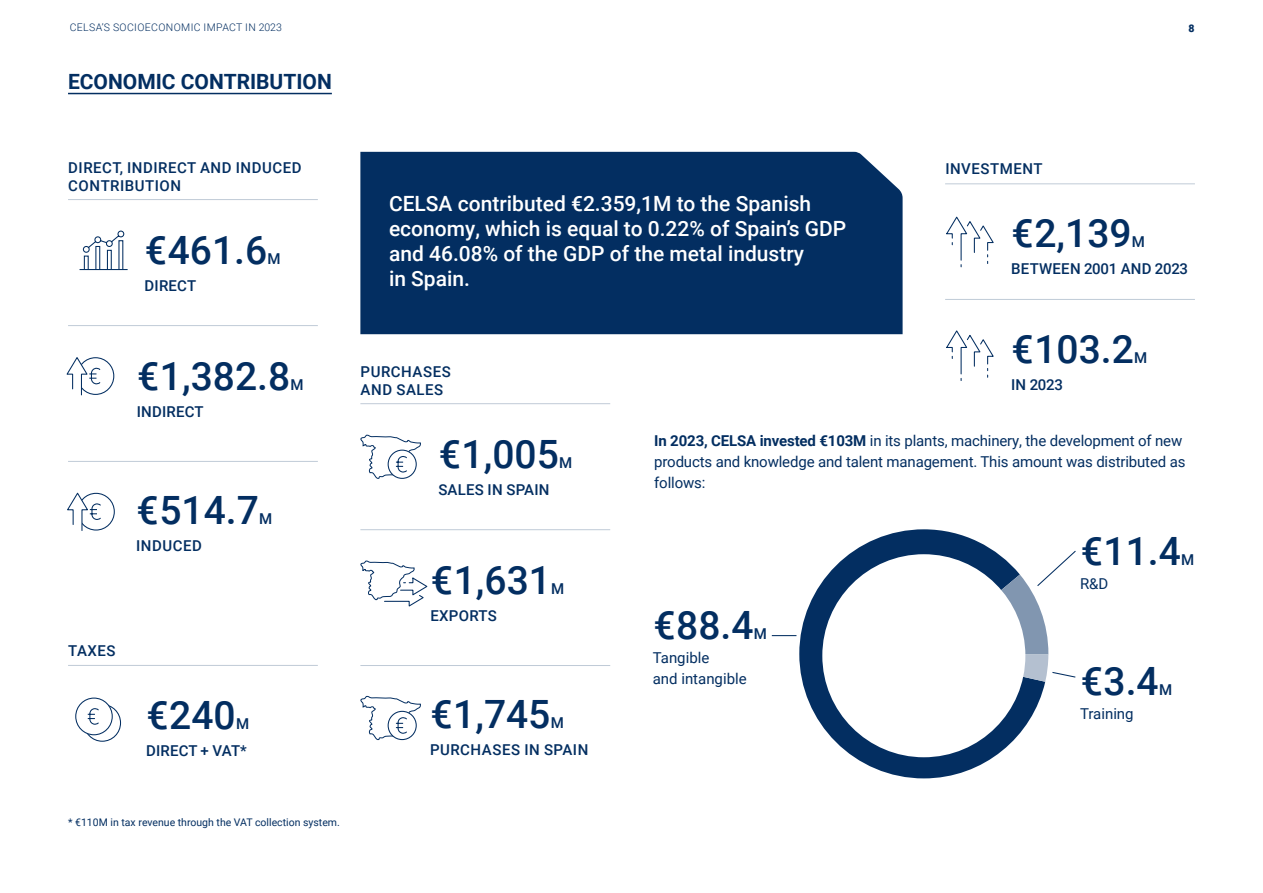
<style>
.page{position:relative;width:1263px;height:893px;background:#fff}
.page>*{position:absolute;margin:0;border:0;box-sizing:border-box;transform-origin:0 0}
.t1{font:500 39px "Roboto";color:#032e61}
.Paràgraf_destacat{font:500 21px/25.2px "Roboto";color:#fff}
.T2{font:700 21px "Roboto";color:#032e61}
.text_corregut{font:15px/21px "Roboto";letter-spacing:-.01em;color:#032e61}
.T5{font:500 15px/18px "Roboto";letter-spacing:.035em;color:#032e61}
.T5-2{font:500 15px "Roboto";letter-spacing:.015em;color:#032e61}
.Notes{font:10.5px "Roboto";color:#032e61}
.t2{font:300 10.5px "Roboto";letter-spacing:.035em;color:#032e61}
.t3{font:900 10.5px "Roboto";color:#032e61}
.s1{font-weight:700}
</style>
<div class="page">
<div style="left:360px;top:152px;width:542px;height:182px;background:#032e61"></div>
<div style="left:84px;top:704px;width:37px;height:38px;border:1px solid #032e61;border-radius:50%"></div>
<hr style="left:68px;top:199px;width:250px;height:1px;background:#c0cbd7">
<hr style="left:360px;top:403px;width:250px;height:1px;background:#c0cbd7">
<hr style="left:945px;top:183px;width:250px;height:1px;background:#c0cbd7">
<hr style="left:68px;top:665px;width:250px;height:1px;background:#c0cbd7">
<hr style="left:68px;top:325px;width:250px;height:1px;background:#c0cbd7">
<hr style="left:945px;top:299px;width:250px;height:1px;background:#c0cbd7">
<hr style="left:360px;top:529px;width:250px;height:1px;background:#c0cbd7">
<hr style="left:68px;top:461px;width:250px;height:1px;background:#c0cbd7">
<hr style="left:360px;top:665px;width:250px;height:1px;background:#c0cbd7">
<hr style="left:80px;top:269px;width:48px;height:1px;background:#032e61">
<div style="left:107px;top:250px;width:5px;height:20px;border:1px solid #032e61"></div>
<div style="left:95px;top:246px;width:5px;height:24px;border:1px solid #032e61"></div>
<div style="left:84px;top:256px;width:5px;height:14px;border:1px solid #032e61"></div>
<svg style="left:82px;top:230px;width:43px;height:23px"></svg>
<div style="left:76px;top:698px;width:36px;height:37px;background:#fff;border-radius:50%"></div>
<div style="left:75px;top:698px;width:38px;height:37px;border:1px solid #032e61;border-radius:50%"></div>
<svg style="left:87px;top:709px;width:12px;height:16px"></svg>
<svg style="left:946px;top:216px;width:48px;height:52px"></svg>
<svg style="left:946px;top:330px;width:48px;height:51px"></svg>
<div style="left:77px;top:357px;width:37px;height:38px;border:1px solid #032e61;border-radius:50%"></div>
<svg style="left:66px;top:357px;width:36px;height:39px"></svg>
<div style="left:77px;top:493px;width:38px;height:38px;border:1px solid #032e61;border-radius:50%"></div>
<svg style="left:67px;top:492px;width:35px;height:39px"></svg>
<hr style="left:68px;top:93px;width:264px;height:1px;background:#032e61">
<svg style="left:360px;top:695px;width:61px;height:45px"></svg>
<svg style="left:360px;top:434px;width:61px;height:45px"></svg>
<svg style="left:360px;top:560px;width:68px;height:47px"></svg>
<svg style="left:799px;top:529px;width:246px;height:249px;fill:#053062"></svg>
<svg style="left:924px;top:550px;width:152px;height:132px"></svg>
<svg style="left:772px;top:635px;width:24px;height:1px"></svg>
<div style="left:822px;top:554px;width:203px;height:203px;background:#fff;border-radius:50%"></div>
<p class="t2" style="left:70px;top:20px;width:214px">CELSA’S SOCIOECONOMIC IMPACT IN 2023</p>
<p class="t3" style="left:1188px;top:21px;width:8px">8</p>
<p class="T2" style="left:68px;top:67px;width:265px">ECONOMIC CONTRIBUTION</p>
<p class="T5" style="left:68px;top:158px;width:235px">DIRECT, INDIRECT AND INDUCED<br>CONTRIBUTION</p>
<p class="t1" style="left:145px;top:222px;width:124px">€461.6</p>
<p class="T5" style="left:268px;top:249px;width:15px">M</p>
<p class="T5" style="left:145px;top:276px;width:53px">DIRECT</p>
<p class="t1" style="left:137px;top:349px;width:155px">€1,382.8</p>
<p class="T5" style="left:290px;top:375px;width:15px">M</p>
<p class="T5-2" style="left:137px;top:401px;width:69px">INDIRECT</p>
<p class="t1" style="left:137px;top:482px;width:124px">€514.7</p>
<p class="T5" style="left:259px;top:509px;width:15px">M</p>
<p class="T5" style="left:136px;top:536px;width:67px">INDUCED</p>
<p class="T5" style="left:68px;top:641px;width:49px">TAXES</p>
<p class="t1" style="left:146px;top:688px;width:91px">€240</p>
<p class="T5" style="left:236px;top:715px;width:15px">M</p>
<p class="T5-2" style="left:146px;top:741px;width:102px">DIRECT + VAT*</p>
<p class="Paràgraf_destacat" style="left:389px;top:190px;width:459px">CELSA contributed €2.359,1M to the Spanish economy, which is equal to 0.22% of Spain’s GDP and 46.08% of the GDP of the metal industry<br>in Spain.</p>
<p class="T5" style="left:361px;top:362px;width:92px">PURCHASES</p>
<p class="T5" style="left:361px;top:380px;width:84px">AND SALES</p>
<p class="T5" style="left:945px;top:159px;width:99px">INVESTMENT</p>
<p class="t1" style="left:1011px;top:206px;width:122px">€2,139</p>
<p class="T5" style="left:1132px;top:232px;width:15px">M</p>
<p class="T5-2" style="left:1011px;top:258px;width:178px">BETWEEN 2001 AND 2023</p>
<p class="t1" style="left:1011px;top:322px;width:124px">€103.2</p>
<p class="T5" style="left:1134px;top:349px;width:15px">M</p>
<p class="T5" style="left:1011px;top:376px;width:53px">IN 2023</p>
<p class="t1" style="left:439px;top:427px;width:122px">€1,005</p>
<p class="T5" style="left:559px;top:453px;width:15px">M</p>
<p class="T5-2" style="left:438px;top:479px;width:113px">SALES IN SPAIN</p>
<p class="t1" style="left:431px;top:552px;width:122px">€1,631</p>
<p class="T5-2" style="left:430px;top:605px;width:68px">EXPORTS</p>
<p class="T5" style="left:551px;top:579px;width:15px">M</p>
<p class="t1" style="left:430px;top:687px;width:122px">€1,745</p>
<p class="T5" style="left:551px;top:713px;width:15px">M</p>
<p class="T5" style="left:430px;top:740px;width:160px">PURCHASES IN SPAIN</p>
<p class="text_corregut" style="left:654px;top:430px;width:533px"><span class="s1">In 2023, CELSA invested €103M</span> in its plants, machinery, the development of new products and knowledge and talent management. This amount was distributed as follows:</p>
<p class="t1" style="left:1081px;top:523px;width:102px">€11.4</p>
<p class="T5" style="left:1181px;top:550px;width:15px">M</p>
<p class="t1" style="left:653px;top:598px;width:102px">€88.4</p>
<p class="T5" style="left:754px;top:624px;width:15px">M</p>
<p class="text_corregut" style="left:653px;top:647px;width:95px">Tangible<br>and intangible</p>
<p class="text_corregut" style="left:1080px;top:572px;width:30px">R&amp;D</p>
<p class="t1" style="left:1081px;top:654px;width:80px">€3.4</p>
<p class="T5" style="left:1159px;top:680px;width:15px">M</p>
<p class="text_corregut" style="left:1080px;top:703px;width:55px">Training</p>
<p class="Notes" style="left:68px;top:815px;width:273px">* €110M in tax revenue through the VAT collection system.</p>
</div>
